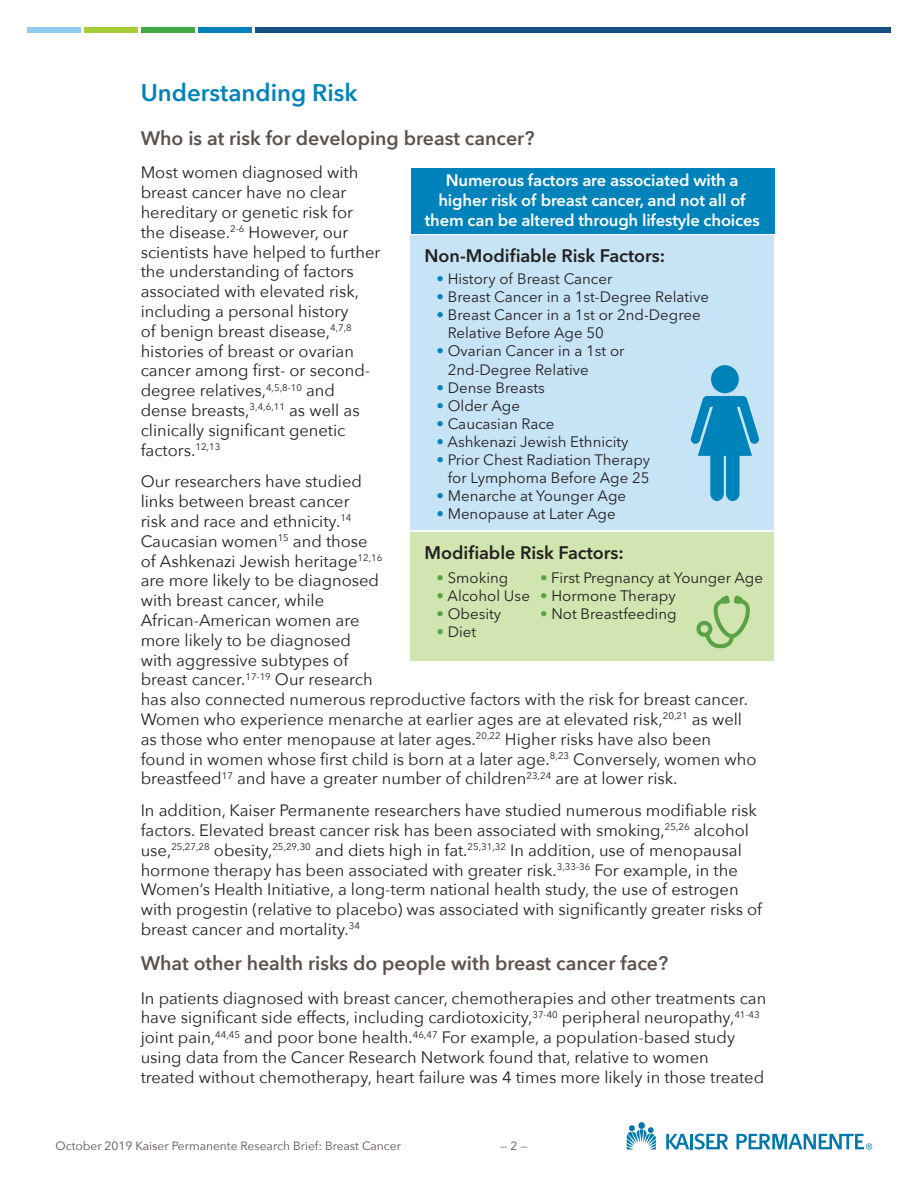
<style>
.page{position:relative;width:918px;height:1188px;background:#fff}
.page>*{position:absolute;margin:0;border:0;box-sizing:border-box;transform-origin:0 0}
.header2{font:600 24px "Avenir Next";color:#0082bb}
.subhead{font:600 19.5px "Avenir Next";color:#5d514e}
.t1{font:600 18px "Avenir Next";color:#231f20}
.Body_Text{font:16.5px/19.8px "Avenir Next";color:#231f20}
.t2{font:600 16.5px/19.8px "Avenir Next";letter-spacing:-.01em;color:#fff;text-align:center}
.t3{font:15px/18px "Avenir Next";color:#231f20}
.t4{font:12px "Avenir Next";color:#5d514e}
.s1{color:#0082bb}
.s2{color:#5aa245}
</style>
<div class="page">
<div style="left:27px;top:27px;width:54px;height:5px;background:#8fcef1"></div>
<div style="left:84px;top:27px;width:54px;height:5px;background:#a6ce39"></div>
<div style="left:141px;top:27px;width:54px;height:5px;background:#43a842"></div>
<div style="left:198px;top:27px;width:54px;height:5px;background:#0082bb"></div>
<div style="left:255px;top:27px;width:636px;height:5px;background:#144e82"></div>
<svg style="left:627px;top:1125px;width:29px;height:25px"></svg>
<div style="left:638px;top:1122px;width:7px;height:7px;background:#0078ae;border-radius:50%"></div>
<hr style="left:690px;top:1134px;width:3px;height:15px;background:#0078ae">
<svg style="left:666px;top:1134px;width:23px;height:15px"></svg>
<svg style="left:695px;top:1134px;width:33px;height:16px"></svg>
<svg style="left:737px;top:1134px;width:135px;height:16px"></svg>
<div style="left:411px;top:168px;width:363px;height:65px;background:#0082bb"></div>
<div style="left:411px;top:532px;width:363px;height:129px;background:#d1e5b0"></div>
<div style="left:411px;top:235px;width:363px;height:295px;background:#c7e4f6"></div>
<svg style="left:696px;top:595px;width:54px;height:53px"></svg>
<div style="left:711px;top:365px;width:28px;height:28px;background:#0082bb;border-radius:50%"></div>
<svg style="left:690px;top:396px;width:69px;height:105px"></svg>
<p class="header2" style="left:141px;top:72px;width:218px">Understanding Risk</p>
<p class="subhead" style="left:141px;top:122px;width:395px">Who is at risk for developing breast cancer?</p>
<p class="Body_Text" style="left:141px;top:162px;width:241px">Most women diagnosed with breast cancer have no clear hereditary or genetic risk for the disease.<sup>2-6</sup> However, our scientists have helped to further the understanding of factors associated with elevated risk, including a personal history<br>of benign breast disease,<sup>4,7,8 </sup>histories of breast or ovarian cancer among first- or second&shy;degree relatives,<sup>4,5,8-10</sup> and dense breasts,<sup>3,4,6,11</sup> as well as clinically significant genetic factors.<sup>12,13</sup></p>
<p class="Body_Text" style="left:141px;top:471px;width:617px">Our researchers have studied<br>links between breast cancer<br>risk and race and ethnicity.<sup>14<br></sup>Caucasian women<sup>15</sup> and those<br>of Ashkenazi Jewish heritage<sup>12,16<br></sup>are more likely to be diagnosed<br>with breast cancer, while<br>African-American women are<br>more likely to be diagnosed<br>with aggressive subtypes of<br>breast cancer.<sup>17-19</sup> Our research<br>has also connected numerous reproductive factors with the risk for breast cancer.<br>Women who experience menarche at earlier ages are at elevated risk,<sup>20,21</sup> as well as those who enter menopause at later ages.<sup>20,22</sup> Higher risks have also been found in women whose first child is born at a later age.<sup>8,23</sup> Conversely, women who breastfeed<sup>17</sup> and have a greater number of children<sup>23,24</sup> are at lower risk.</p>
<p class="Body_Text" style="left:141px;top:800px;width:623px">In addition, Kaiser Permanente researchers have studied numerous modifiable risk factors. Elevated breast cancer risk has been associated with smoking,<sup>25,26</sup> alcohol use,<sup>25,27,28</sup> obesity,<sup>25,29,30</sup> and diets high in fat.<sup>25,31,32</sup> In addition, use of menopausal hormone therapy has been associated with greater risk.<sup>3,33-36</sup> For example, in the Women’s Health Initiative, a long-term national health study, the use of estrogen with progestin (relative to placebo) was associated with significantly greater risks of breast cancer and mortality.<sup>34</sup></p>
<p class="subhead" style="left:141px;top:947px;width:529px">What other health risks do people with breast cancer face?</p>
<p class="Body_Text" style="left:141px;top:987px;width:627px">In patients diagnosed with breast cancer, chemotherapies and other treatments can have significant side effects, including cardiotoxicity,<sup>37-40</sup> peripheral neuropathy,<sup>41-43 </sup>joint pain,<sup>44,45</sup> and poor bone health.<sup>46,47</sup> For example, a population-based study using data from the Cancer Research Network found that, relative to women treated without chemotherapy, heart failure was 4 times more likely in those treated</p>
<p class="t2" style="left:425px;top:170px;width:337px">Numerous factors are associated with a higher risk of breast cancer, and not all of them can be altered through lifestyle choices</p>
<p class="t1" style="left:424px;top:240px;width:242px">Non-Modifiable Risk Factors:</p>
<p class="t3" style="left:437px;top:270px;width:177px"><span class="s1">•</span> History of Breast Cancer</p>
<p class="t3" style="left:437px;top:288px;width:274px"><span class="s1">•</span> Breast Cancer in a 1st-Degree Relative</p>
<p class="t3" style="left:448px;top:306px;width:254px;text-indent:-11px"><span class="s1">•</span> Breast Cancer in a 1st or 2nd-Degree<br>Relative Before Age 50</p>
<p class="t3" style="left:448px;top:342px;width:178px;text-indent:-11px"><span class="s1">•</span> Ovarian Cancer in a 1st or<br>2nd-Degree Relative</p>
<p class="t3" style="left:437px;top:378px;width:110px"><span class="s1">•</span> Dense Breasts</p>
<p class="t3" style="left:437px;top:396px;width:85px"><span class="s1">•</span> Older Age</p>
<p class="t3" style="left:437px;top:414px;width:120px"><span class="s1">•</span> Caucasian Race</p>
<p class="t3" style="left:437px;top:432px;width:194px"><span class="s1">•</span> Ashkenazi Jewish Ethnicity</p>
<p class="t3" style="left:437px;top:450px;width:215px;text-align:right"><span class="s1">•</span> Prior Chest Radiation Therapy for Lymphoma Before Age 25</p>
<p class="t3" style="left:437px;top:486px;width:191px"><span class="s1">•</span> Menarche at Younger Age</p>
<p class="t3" style="left:437px;top:504px;width:181px"><span class="s1">•</span> Menopause at Later Age</p>
<p class="t1" style="left:424px;top:537px;width:201px">Modifiable Risk Factors:</p>
<p class="t3" style="left:437px;top:568px;width:73px"><span class="s2">•</span> Smoking</p>
<p class="t3" style="left:437px;top:586px;width:95px"><span class="s2">•</span> Alcohol Use</p>
<p class="t3" style="left:437px;top:604px;width:66px"><span class="s2">•</span> Obesity</p>
<p class="t3" style="left:437px;top:622px;width:41px"><span class="s2">•</span> Diet</p>
<p class="t3" style="left:540px;top:568px;width:224px"><span class="s2">•</span> First Pregnancy at Younger Age</p>
<p class="t3" style="left:540px;top:586px;width:137px"><span class="s2">•</span> Hormone Therapy</p>
<p class="t3" style="left:540px;top:604px;width:138px"><span class="s2">•</span> Not Breastfeeding</p>
<p class="t4" style="left:56px;top:1135px;width:347px">October 2019 Kaiser Permanente Research Brief: Breast Cancer</p>
<p class="t4" style="left:500px;top:1135px;width:29px">— 2 —</p>
</div>
